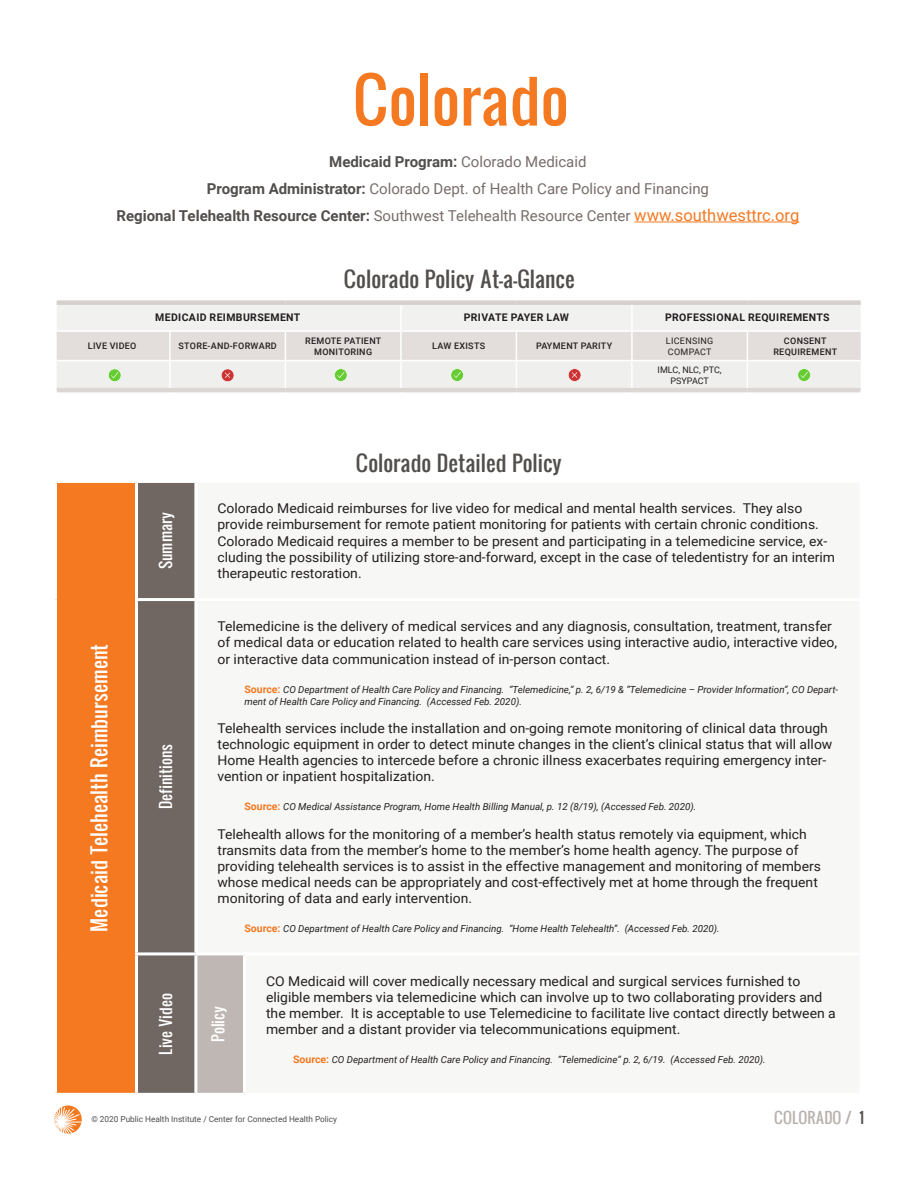
<style>
.page{position:relative;width:918px;height:1188px;background:#fff}
.page>*{position:absolute;margin:0;border:0;box-sizing:border-box;transform-origin:0 0}
.t1{font:60px "Oswald";color:#f47921}
.t2{font:21px "Oswald";color:#514e4c}
.t3{font:19.5px "Oswald";color:#fff}
.t4{font:700 15px "Roboto";color:#514e4c}
.t5{font:15px "Roboto";color:#776d6a}
.t6{font:15px "Oswald";color:#fff}
.t7{font:15px "Oswald";color:#bab1ae}
.t8{font:13.5px/16.2px "Roboto";color:#231f20}
.t9{font:700 10.5px "Roboto";letter-spacing:.035em;color:#231f20}
.t10{font:italic 9.75px/12px "Roboto";color:#231f20}
.t11{font:500 9px "Roboto";letter-spacing:.035em;color:#231f20}
.t12{font:9px/10.8px "Roboto";color:#231f20;text-align:center}
.t13{font:9px "Roboto";letter-spacing:.035em;color:#231f20}
.t14{font:8.25px "Roboto";color:#514e4c}
.s1{font-weight:400;color:#776d6a}
.s2{font-weight:700;color:#514e4c}
.s3{font-weight:400;font-size:16.5px;color:#f47921}
.s4{font-weight:700;font-style:normal;font-size:10.5px;color:#f47921}
.s5{color:#514e4c}
</style>
<div class="page">
<svg style="left:54px;top:1105px;width:28px;height:29px"></svg>
<hr style="left:634px;top:222px;width:165px;height:1px;background:#f47921">
<div style="left:56px;top:481px;width:80px;height:613px;background:#f47921"></div>
<div style="left:138px;top:483px;width:56px;height:610px;background:#706763"></div>
<div style="left:196px;top:954px;width:48px;height:140px;background:#bfb7b4"></div>
<hr style="left:54px;top:480px;width:82px;height:3px;background:#fff">
<hr style="left:54px;top:483px;width:3px;height:117px;background:#fff">
<hr style="left:135px;top:483px;width:3px;height:115px;background:#fff">
<hr style="left:54px;top:600px;width:3px;height:354px;background:#fff">
<hr style="left:135px;top:598px;width:61px;height:3px;background:#fff">
<hr style="left:135px;top:601px;width:3px;height:351px;background:#fff">
<hr style="left:54px;top:954px;width:3px;height:139px;background:#fff">
<hr style="left:135px;top:952px;width:61px;height:3px;background:#fff">
<hr style="left:135px;top:955px;width:3px;height:138px;background:#fff">
<hr style="left:196px;top:952px;width:49px;height:3px;background:#fff">
<hr style="left:194px;top:955px;width:3px;height:138px;background:#fff">
<hr style="left:243px;top:955px;width:3px;height:138px;background:#fff">
<hr style="left:54px;top:1093px;width:82px;height:3px;background:#fff">
<hr style="left:196px;top:1093px;width:49px;height:3px;background:#fff">
<div style="left:57px;top:300px;width:113px;height:5px;background:#d6d0cd"></div>
<div style="left:170px;top:300px;width:115px;height:5px;background:#d6d0cd"></div>
<div style="left:285px;top:300px;width:116px;height:5px;background:#d6d0cd"></div>
<div style="left:401px;top:300px;width:115px;height:5px;background:#d6d0cd"></div>
<div style="left:516px;top:300px;width:116px;height:5px;background:#d6d0cd"></div>
<div style="left:632px;top:300px;width:115px;height:5px;background:#d6d0cd"></div>
<div style="left:747px;top:300px;width:114px;height:5px;background:#d6d0cd"></div>
<svg style="left:56px;top:303px;width:805px;height:90px"></svg>
<p class="t1" style="left:353px;top:54px;width:217px">Colorado</p>
<p class="t4" style="left:329px;top:151px;width:259px">Medicaid Program: <span class="s1">Colorado Medicaid</span></p>
<p class="t5" style="left:207px;top:178px;width:504px"><span class="s2">Program Administrator:</span> Colorado Dept. of Health Care Policy and Financing</p>
<p class="t4" style="left:117px;top:205px;width:684px">Regional Telehealth Resource Center: <span class="s1">Southwest Telehealth Resource Center</span> <span class="s3">www.southwesttrc.org</span></p>
<p class="t2" style="left:344px;top:263px;width:233px">Colorado Policy At-a-Glance</p>
<p class="t9" style="left:155px;top:310px;width:147px">MEDICAID REIMBURSEMENT</p>
<p class="t9" style="left:464px;top:310px;width:107px">PRIVATE PAYER LAW</p>
<p class="t9" style="left:665px;top:310px;width:166px">PROFESSIONAL REQUIREMENTS</p>
<p class="t11" style="left:88px;top:340px;width:50px">LIVE VIDEO</p>
<p class="t11" style="left:179px;top:340px;width:100px">STORE-AND-FORWARD</p>
<p class="t11" style="left:305px;top:334px;width:78px">REMOTE PATIENT</p>
<p class="t11" style="left:314px;top:345px;width:59px">MONITORING</p>
<p class="t11" style="left:432px;top:340px;width:55px">LAW EXISTS</p>
<p class="t11" style="left:536px;top:340px;width:78px">PAYMENT PARITY</p>
<p class="t2" style="left:356px;top:447px;width:208px">Colorado Detailed Policy</p>
<p class="t13" style="left:666px;top:334px;width:49px">LICENSING</p>
<p class="t13" style="left:668px;top:345px;width:45px">COMPACT</p>
<p class="t12" style="left:658px;top:364px;width:66px">IMLC, NLC, PTC,<br>PSYPACT</p>
<p class="t11" style="left:784px;top:334px;width:44px">CONSENT</p>
<p class="t11" style="left:773px;top:345px;width:65px">REQUIREMENT</p>
<p class="t3" style="left:84px;top:932px;width:289px;rotate:-90deg">Medicaid Telehealth Reimbursement</p>
<p class="t6" style="left:154px;top:569px;width:59px;rotate:-90deg">Summary</p>
<p class="t8" style="left:218px;top:500px;width:619px">Colorado Medicaid reimburses for live video for medical and mental health services. They also provide reimbursement for remote patient monitoring for patients with certain chronic conditions.<br>Colorado Medicaid requires a member to be present and participating in a telemedicine service, ex&shy;cluding the possibility of utilizing store-and-forward, except in the case of teledentistry for an interim therapeutic restoration.</p>
<p class="t6" style="left:154px;top:809px;width:67px;rotate:-90deg">Definitions</p>
<p class="t6" style="left:154px;top:1055px;width:63px;rotate:-90deg">Live Video</p>
<p class="t8" style="left:218px;top:618px;width:621px">Telemedicine is the delivery of medical services and any diagnosis, consultation, treatment, transfer of medical data or education related to health care services using interactive audio, interactive video, or interactive data communication instead of in-person contact.</p>
<p class="t10" style="left:244px;top:683px;width:595px"><span class="s4">Source:</span> CO Department of Health Care Policy and Financing. “Telemedicine,” p. 2, 6/19 &amp; “Telemedicine – Provider Information”, CO Depart&shy;ment of Health Care Policy and Financing. (Accessed Feb. 2020).</p>
<p class="t8" style="left:218px;top:719px;width:616px">Telehealth services include the installation and on-going remote monitoring of clinical data through technologic equipment in order to detect minute changes in the client’s clinical status that will allow Home Health agencies to intercede before a chronic illness exacerbates requiring emergency inter&shy;vention or inpatient hospitalization.</p>
<p class="t10" style="left:244px;top:801px;width:453px"><span class="s4">Source:</span> CO Medical Assistance Program, Home Health Billing Manual, p. 12 (8/19), (Accessed Feb. 2020).</p>
<p class="t8" style="left:218px;top:825px;width:605px">Telehealth allows for the monitoring of a member’s health status remotely via equipment, which transmits data from the member’s home to the member’s home health agency. The purpose of providing telehealth services is to assist in the effective management and monitoring of members whose medical needs can be appropriately and cost-effectively met at home through the frequent monitoring of data and early intervention.</p>
<p class="t10" style="left:244px;top:923px;width:477px"><span class="s4">Source:</span> CO Department of Health Care Policy and Financing. “Home Health Telehealth”. (Accessed Feb. 2020).</p>
<p class="t6" style="left:207px;top:1042px;width:37px;rotate:-90deg">Policy</p>
<p class="t8" style="left:266px;top:972px;width:571px">CO Medicaid will cover medically necessary medical and surgical services furnished to eligible members via telemedicine which can involve up to two collaborating providers and the member. It is acceptable to use Telemedicine to facilitate live contact directly between a member and a distant provider via telecommunications equipment.</p>
<p class="t10" style="left:293px;top:1053px;width:474px"><span class="s4">Source:</span> CO Department of Health Care Policy and Financing. “Telemedicine” p. 2, 6/19. (Accessed Feb. 2020).</p>
<p class="t14" style="left:91px;top:1113px;width:247px">© 2020 Public Health Institute / Center for Connected Health Policy</p>
<p class="t7" style="left:774px;top:1106px;width:91px">COLORADO / <span class="s5">1</span></p>
</div>
